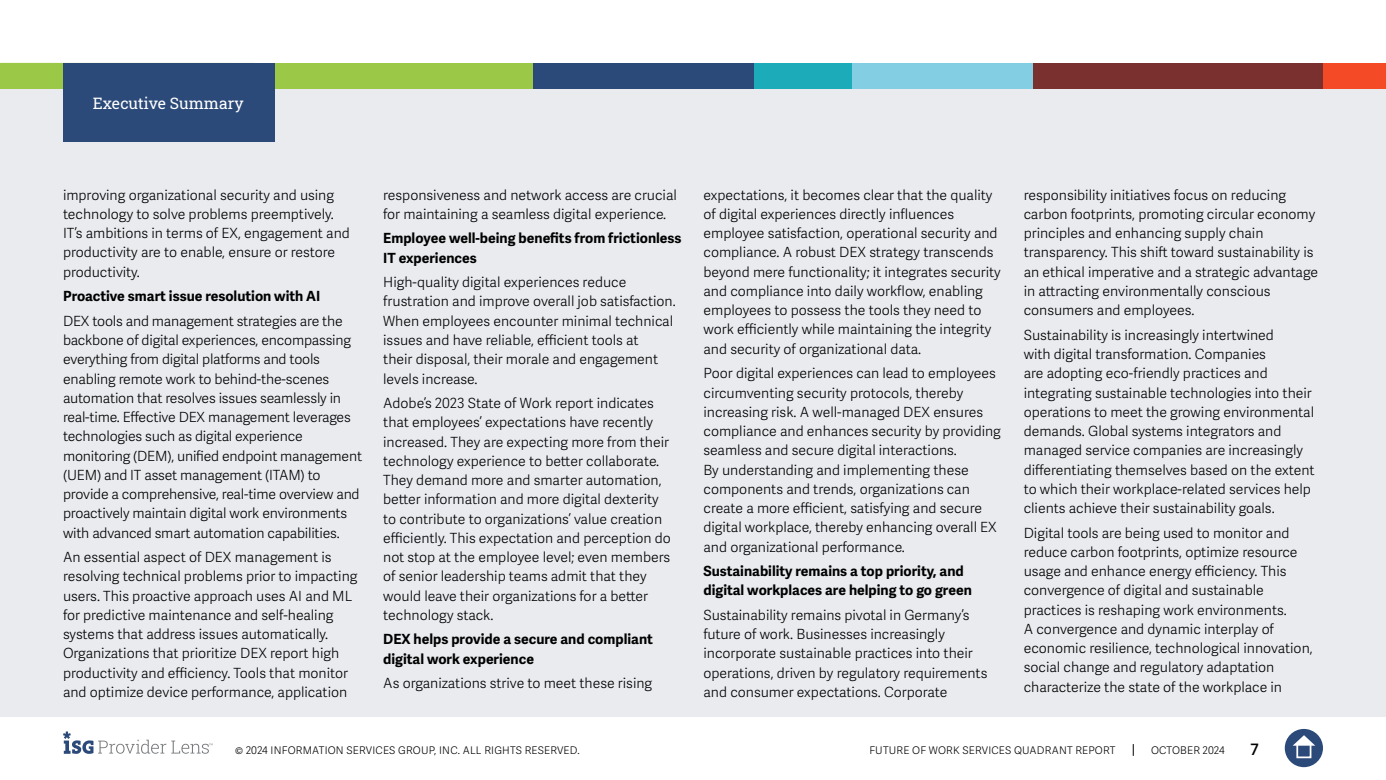
<style>
.page{position:relative;width:1386px;height:780px;background:#fff}
.page>*{position:absolute;margin:0;border:0;box-sizing:border-box;transform-origin:0 0}
.t1{font:15.75px "Roboto Slab ISG P Regular";color:#fff}
.t2{font:600 15.75px "Adelle Sans";color:#000}
.t3{font:300 14px/19.2px "Adelle Sans";color:#000101}
.t4{font:700 14px/19.2px "Adelle Sans";color:#000101}
.t5{font:300 10.5px "Adelle Sans";letter-spacing:.02em;color:#000}
</style>
<div class="page">
<div style="left:1285px;top:729px;width:38px;height:38px;background:#2b4a79;border-radius:50%"></div>
<svg style="left:1293px;top:735px;width:22px;height:10px"></svg>
<div style="left:1296px;top:743px;width:15px;height:15px;border:2px solid #fff"></div>
<svg style="left:63px;top:731px;width:150px;height:23px"></svg>
<svg style="left:1133px;top:744px;width:1px;height:12px"></svg>
<div style="left:0;top:63px;width:1386px;height:654px;background:#e9ebee"></div>
<div style="left:0;top:63px;width:533px;height:25px;background:#9bc947"></div>
<div style="left:533px;top:63px;width:223px;height:25px;background:#2b4a79"></div>
<div style="left:850px;top:63px;width:184px;height:25px;background:#84cee3"></div>
<div style="left:1323px;top:63px;width:63px;height:25px;background:#f54a26"></div>
<div style="left:1033px;top:63px;width:290px;height:25px;background:#7a302e"></div>
<div style="left:754px;top:63px;width:98px;height:25px;background:#1cabb9"></div>
<div style="left:63px;top:63px;width:211px;height:79px;background:#2b4a79"></div>
<p class="t1" style="left:93px;top:92px;width:152px">Executive Summary</p>
<p class="t3" style="left:63px;top:185px;width:288px">improving organizational security and using technology to solve problems preemptively.<br>IT’s ambitions in terms of EX, engagement and productivity are to enable, ensure or restore productivity.</p>
<p class="t4" style="left:63px;top:287px;width:259px">Proactive smart issue resolution with AI</p>
<p class="t3" style="left:63px;top:311px;width:301px">DEX tools and management strategies are the backbone of digital experiences, encompassing everything from digital platforms and tools enabling remote work to behind-the-scenes automation that resolves issues seamlessly in real-time. Effective DEX management leverages technologies such as digital experience monitoring (DEM), unified endpoint management (UEM) and IT asset management (ITAM) to provide a comprehensive, real-time overview and proactively maintain digital work environments with advanced smart automation capabilities.</p>
<p class="t3" style="left:63px;top:548px;width:296px">An essential aspect of DEX management is resolving technical problems prior to impacting users. This proactive approach uses AI and ML for predictive maintenance and self-healing systems that address issues automatically.<br>Organizations that prioritize DEX report high productivity and efficiency. Tools that monitor and optimize device performance, application</p>
<p class="t3" style="left:383px;top:185px;width:295px">responsiveness and network access are crucial for maintaining a seamless digital experience.</p>
<p class="t4" style="left:383px;top:229px;width:300px">Employee well-being benefits from frictionless<br>IT experiences</p>
<p class="t3" style="left:383px;top:273px;width:294px">High-quality digital experiences reduce frustration and improve overall job satisfaction.<br>When employees encounter minimal technical issues and have reliable, efficient tools at<br>their disposal, their morale and engagement levels increase.</p>
<p class="t3" style="left:383px;top:394px;width:289px">Adobe’s 2023 State of Work report indicates that employees’ expectations have recently increased. They are expecting more from their technology experience to better collaborate.<br>They demand more and smarter automation, better information and more digital dexterity to contribute to organizations’ value creation efficiently. This expectation and perception do not stop at the employee level; even members of senior leadership teams admit that they would leave their organizations for a better technology stack.</p>
<p class="t4" style="left:383px;top:630px;width:271px">DEX helps provide a secure and compliant digital work experience</p>
<p class="t3" style="left:383px;top:674px;width:271px">As organizations strive to meet these rising</p>
<p class="t3" style="left:704px;top:185px;width:299px">expectations, it becomes clear that the quality of digital experiences directly influences employee satisfaction, operational security and compliance. A robust DEX strategy transcends beyond mere functionality; it integrates security and compliance into daily workflow, enabling employees to possess the tools they need to work efficiently while maintaining the integrity and security of organizational data.</p>
<p class="t3" style="left:704px;top:364px;width:299px">Poor digital experiences can lead to employees circumventing security protocols, thereby increasing risk. A well-managed DEX ensures compliance and enhances security by providing seamless and secure digital interactions.<br>By understanding and implementing these components and trends, organizations can create a more efficient, satisfying and secure digital workplace, thereby enhancing overall EX and organizational performance.</p>
<p class="t4" style="left:704px;top:562px;width:270px">Sustainability remains a top priority, and digital workplaces are helping to go green</p>
<p class="t3" style="left:704px;top:605px;width:285px">Sustainability remains pivotal in Germany’s future of work. Businesses increasingly incorporate sustainable practices into their operations, driven by regulatory requirements and consumer expectations. Corporate</p>
<p class="t3" style="left:1024px;top:185px;width:296px">responsibility initiatives focus on reducing carbon footprints, promoting circular economy principles and enhancing supply chain transparency. This shift toward sustainability is an ethical imperative and a strategic advantage in attracting environmentally conscious consumers and employees.</p>
<p class="t3" style="left:1024px;top:325px;width:292px">Sustainability is increasingly intertwined<br>with digital transformation. Companies<br>are adopting eco-friendly practices and integrating sustainable technologies into their operations to meet the growing environmental demands. Global systems integrators and managed service companies are increasingly differentiating themselves based on the extent to which their workplace-related services help clients achieve their sustainability goals.</p>
<p class="t3" style="left:1024px;top:523px;width:291px">Digital tools are being used to monitor and reduce carbon footprints, optimize resource usage and enhance energy efficiency. This convergence of digital and sustainable practices is reshaping work environments.<br>A convergence and dynamic interplay of economic resilience, technological innovation, social change and regulatory adaptation characterize the state of the workplace in</p>
<p class="t5" style="left:235px;top:744px;width:346px">© 2024 INFORMATION SERVICES GROUP, INC. ALL RIGHTS RESERVED.</p>
<p class="t5" style="left:869px;top:744px;width:248px">FUTURE OF WORK SERVICES QUADRANT REPORT</p>
<p class="t5" style="left:1151px;top:744px;width:75px">OCTOBER 2024</p>
<p class="t2" style="left:1251px;top:740px;width:10px">7</p>
</div>
